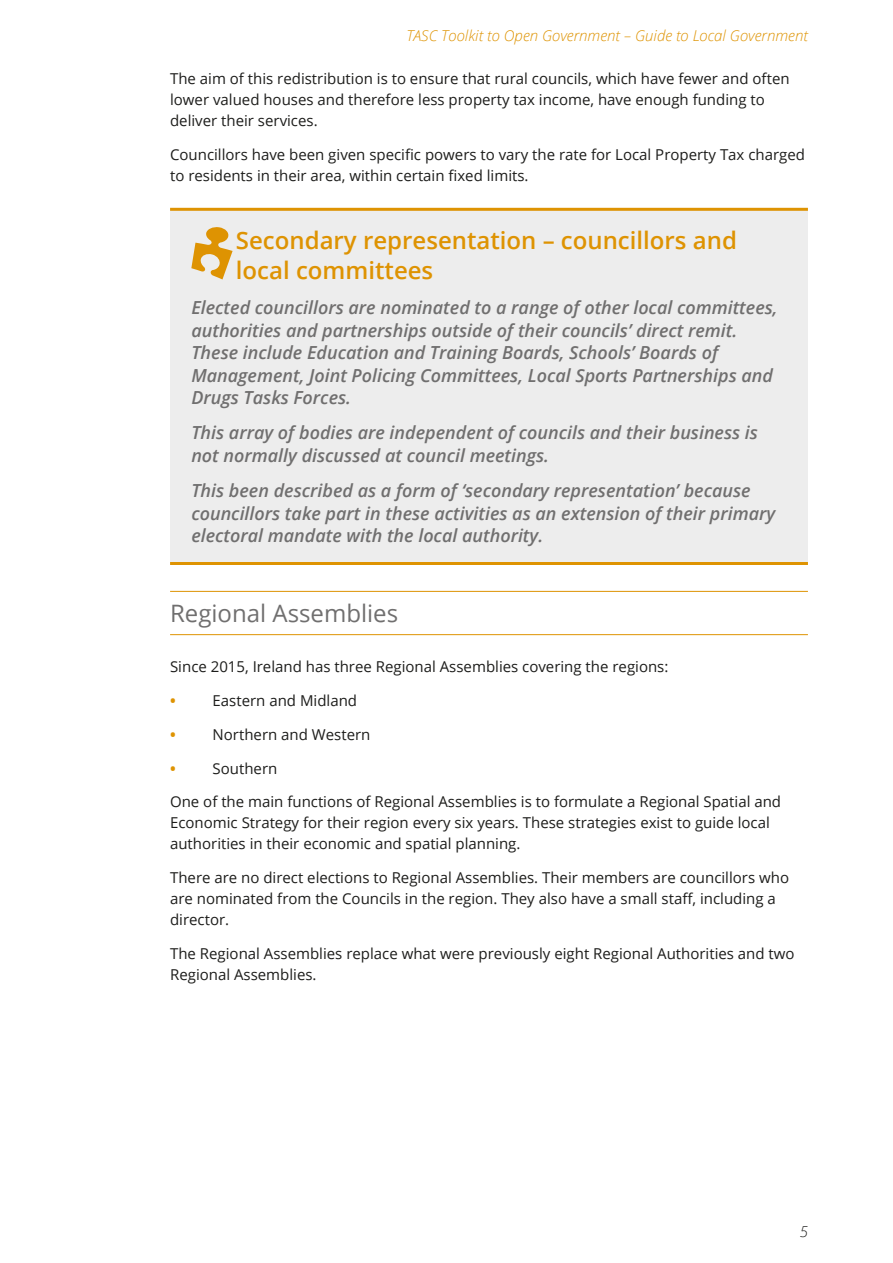
<style>
.page{position:relative;width:893px;height:1263px;background:#fff}
.page>*{position:absolute;margin:0;border:0;box-sizing:border-box;transform-origin:0 0}
.t1{font:600 24px/30px "Open Sans";color:#de9302}
.t2{font:24px "Open Sans";color:#706f6f}
.t3{font:italic 600 18px/22.5px "Open Sans";color:#706f6f}
.t4{font:15px/21px "Open Sans";color:#1d1d1b}
.t5{font:italic 300 15px "Open Sans";color:#de9302}
.t6{font:700 15px "Open Sans";color:#de9302}
.t7{font:italic 300 15px "Open Sans";color:#1d1d1b}
</style>
<div class="page">
<hr style="left:170px;top:591px;width:638px;height:1px;background:#de9302">
<hr style="left:170px;top:634px;width:638px;height:1px;background:#de9302">
<div style="left:170px;top:209px;width:638px;height:354px;background:#ededed"></div>
<hr style="left:170px;top:208px;width:638px;height:3px;background:#de9302">
<hr style="left:170px;top:562px;width:638px;height:3px;background:#de9302">
<svg style="left:191px;top:227px;width:42px;height:52px"></svg>
<p class="t5" style="left:406px;top:25px;width:403px">TASC Toolkit to Open Government – Guide to Local Government</p>
<p class="t4" style="left:170px;top:67px;width:621px">The aim of this redistribution is to ensure that rural councils, which have fewer and often lower valued houses and therefore less property tax income, have enough funding to deliver their services.</p>
<p class="t4" style="left:170px;top:143px;width:636px">Councillors have been given specific powers to vary the rate for Local Property Tax charged to residents in their area, within certain fixed limits.</p>
<h1 class="t1" style="left:236px;top:225px;width:503px">Secondary representation – councillors and local committees</h1>
<p class="t3" style="left:191px;top:296px;width:588px">Elected councillors are nominated to a range of other local committees, authorities and partnerships outside of their councils’ direct remit.<br>These include Education and Training Boards, Schools’ Boards of Management, Joint Policing Committees, Local Sports Partnerships and Drugs Tasks Forces.</p>
<p class="t3" style="left:191px;top:421px;width:568px">This array of bodies are independent of councils and their business is not normally discussed at council meetings.</p>
<p class="t3" style="left:191px;top:479px;width:585px">This been described as a form of ‘secondary representation’ because councillors take part in these activities as an extension of their primary electoral mandate with the local authority.</p>
<h1 class="t2" style="left:170px;top:596px;width:230px">Regional Assemblies</h1>
<p class="t4" style="left:170px;top:656px;width:500px">Since 2015, Ireland has three Regional Assemblies covering the regions:</p>
<p class="t6" style="left:170px;top:690px;width:7px">•</p>
<p class="t4" style="left:213px;top:690px;width:146px">Eastern and Midland</p>
<p class="t6" style="left:170px;top:724px;width:7px">•</p>
<p class="t4" style="left:213px;top:723px;width:159px">Northern and Western</p>
<p class="t6" style="left:170px;top:757px;width:7px">•</p>
<p class="t4" style="left:213px;top:757px;width:66px">Southern</p>
<p class="t4" style="left:170px;top:791px;width:612px">One of the main functions of Regional Assemblies is to formulate a Regional Spatial and<br>Economic Strategy for their region every six years. These strategies exist to guide local authorities in their economic and spatial planning.</p>
<p class="t4" style="left:170px;top:867px;width:620px">There are no direct elections to Regional Assemblies. Their members are councillors who are nominated from the Councils in the region. They also have a small staff, including a director.</p>
<p class="t4" style="left:170px;top:942px;width:626px">The Regional Assemblies replace what were previously eight Regional Authorities and two<br>Regional Assemblies.</p>
<p class="t7" style="left:800px;top:1221px;width:10px">5</p>
</div>
